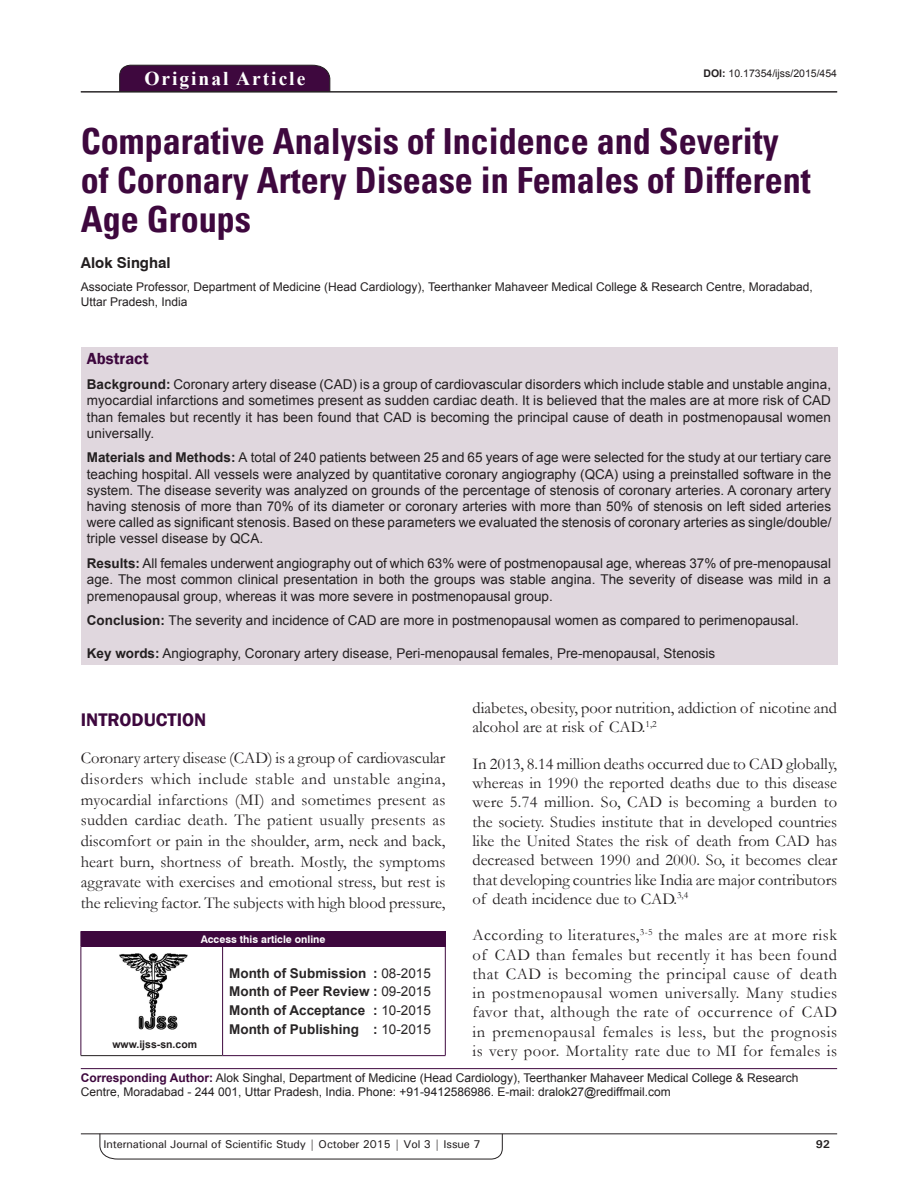
<style>
.page{position:relative;width:918px;height:1188px;background:#fff}
.page>*{position:absolute;margin:0;border:0;box-sizing:border-box;transform-origin:0 0}
.AT{font:700 condensed 36px/39px "Univers";color:#3e083e}
.AH{font:700 19.5px "Times New Roman";letter-spacing:.1em;color:#fff}
.t1{font:600 18.75px "Franklin Gothic";color:#3e083e}
.TX{font:16.5px/19.4px "Garamond";color:#231f20;text-align:justify}
.ABSH{font:600 16.5px "Franklin Gothic";color:#3e083e}
.AU{font:700 15px "Swiss 721 BT";color:#231f20}
.ABS{font:13.5px/16.2px "Arial";color:#231f20;text-align:justify}
.HIS{font:700 13.5px/18.8px "Arial";color:#282526;text-align:justify}
.KWD{font:13.5px "Arial";color:#231f20}
.ADD{font:12px/14.4px "Arial";color:#231f20}
.AFF{font:12px/14.4px "Arial";color:#231f20}
.t2{font:500 11.25px "Univers";letter-spacing:-.01em;color:#231f20}
.t3{font:700 11.25px "Univers";color:#231f20}
.DOI{font:10.5px "Arial";color:#231f20}
.AAO{font:700 10.5px "Swiss 721 BT";color:#fff}
.Web{font:700 10.5px "Arial";color:#231f20}
.s1{font-weight:700}
.s2{font-weight:400}
.s3{font-weight:700;color:#3e083e}
</style>
<div class="page">
<hr style="left:81px;top:1134px;width:756px;height:1px;background:#231f20">
<svg style="left:100px;top:1133px;width:403px;height:26px"></svg>
<div style="left:119px;top:65px;width:211px;height:26px;background:#3e083e"></div>
<hr style="left:81px;top:91px;width:756px;height:1px;background:#231f20">
<div style="left:81px;top:347px;width:756px;height:317px;background:#e0d7de"></div>
<img style="left:119px;top:953px;width:69px;height:76px">
<div style="left:81px;top:931px;width:364px;height:15px;background:#3e083e"></div>
<svg style="left:445px;top:931px;width:1px;height:15px"></svg>
<hr style="left:81px;top:946px;width:142px;height:1px;background:#3e083e">
<hr style="left:81px;top:947px;width:1px;height:108px;background:#3e083e">
<hr style="left:81px;top:1055px;width:142px;height:1px;background:#231f20">
<hr style="left:223px;top:946px;width:223px;height:1px;background:#3e083e">
<hr style="left:222px;top:947px;width:1px;height:108px;background:#3e083e">
<hr style="left:445px;top:947px;width:1px;height:108px;background:#3e083e">
<hr style="left:223px;top:1055px;width:223px;height:1px;background:#3e083e">
<hr style="left:81px;top:1068px;width:756px;height:1px;background:#3e083e">
<p class="AH" style="left:144px;top:64px;width:162px">Original Article</p>
<p class="DOI" style="left:703px;top:66px;width:135px"><span class="s1">DOI:</span> 10.17354/ijss/2015/454</p>
<p class="AT" style="left:81px;top:122px;width:731px">Comparative Analysis of Incidence and Severity of Coronary Artery Disease in Females of Different<br>Age Groups</p>
<p class="AU" style="left:81px;top:254px;width:91px">Alok Singhal</p>
<p class="AFF" style="left:81px;top:280px;width:734px">Associate Professor, Department of Medicine (Head Cardiology), Teerthanker Mahaveer Medical College &amp; Research Centre, Moradabad,<br>Uttar Pradesh, India</p>
<p class="ABSH" style="left:87px;top:349px;width:63px">Abstract</p>
<p class="ABS" style="left:87px;top:376px;width:746px"><span class="s1">Background:</span> Coronary artery disease (CAD) is a group of cardiovascular disorders which include stable and unstable angina, myocardial infarctions and sometimes present as sudden cardiac death. It is believed that the males are at more risk of CAD than females but recently it has been found that CAD is becoming the principal cause of death in postmenopausal women universally.</p>
<p class="ABS" style="left:87px;top:450px;width:746px"><span class="s1">Materials and Methods:</span> A total of 240 patients between 25 and 65 years of age were selected for the study at our tertiary care teaching hospital. All vessels were analyzed by quantitative coronary angiography (QCA) using a preinstalled software in the system. The disease severity was analyzed on grounds of the percentage of stenosis of coronary arteries. A coronary artery having stenosis of more than 70% of its diameter or coronary arteries with more than 50% of stenosis on left sided arteries were called as significant stenosis. Based on these parameters we evaluated the stenosis of coronary arteries as single/double/ triple vessel disease by QCA.</p>
<p class="ABS" style="left:87px;top:555px;width:746px"><span class="s1">Results:</span> All females underwent angiography out of which 63% were of postmenopausal age, whereas 37% of pre-menopausal age. The most common clinical presentation in both the groups was stable angina. The severity of disease was mild in a premenopausal group, whereas it was more severe in postmenopausal group.</p>
<p class="ABS" style="left:87px;top:612px;width:714px"><span class="s1">Conclusion:</span> The severity and incidence of CAD are more in postmenopausal women as compared to perimenopausal.</p>
<p class="KWD" style="left:87px;top:644px;width:630px"><span class="s1">Key words:</span> Angiography, Coronary artery disease, Peri-menopausal females, Pre-menopausal, Stenosis</p>
<p class="TX" style="left:473px;top:698px;width:366px">diabetes, obesity, poor nutrition, addiction of nicotine and alcohol are at risk of CAD.<sup>1,2</sup></p>
<p class="TX" style="left:473px;top:754px;width:366px">In 2013, 8.14 million deaths occurred due to CAD globally, whereas in 1990 the reported deaths due to this disease were 5.74 million. So, CAD is becoming a burden to the society. Studies institute that in developed countries like the United States the risk of death from CAD has decreased between 1990 and 2000. So, it becomes clear that developing countries like India are major contributors of death incidence due to CAD.<sup>3,4</sup></p>
<p class="TX" style="left:473px;top:925px;width:366px">According to literatures,<sup>3-5</sup> the males are at more risk of CAD than females but recently it has been found that CAD is becoming the principal cause of death in postmenopausal women universally. Many studies favor that, although the rate of occurrence of CAD in premenopausal females is less, but the prognosis is very poor. Mortality rate due to MI for females is</p>
<h1 class="t1" style="left:81px;top:708px;width:127px">INTRODUCTION</h1>
<p class="TX" style="left:81px;top:748px;width:366px;line-height:20.7px">Coronary artery disease (CAD) is a group of cardiovascular disorders which include stable and unstable angina, myocardial infarctions (MI) and sometimes present as sudden cardiac death. The patient usually presents as discomfort or pain in the shoulder, arm, neck and back, heart burn, shortness of breath. Mostly, the symptoms aggravate with exercises and emotional stress, but rest is the relieving factor. The subjects with high blood pressure,</p>
<p class="AAO" style="left:201px;top:933px;width:126px">Access this article online</p>
<p class="HIS" style="left:229px;top:964px;width:203px">Month of Submission : <span class="s2">08-2015<br></span>Month of Peer Review : <span class="s2">09-2015<br></span>Month of Acceptance : <span class="s2">10-2015<br></span>Month of Publishing : <span class="s2">10-2015</span></p>
<p class="ADD" style="left:81px;top:1070px;width:719px"><span class="s3">Corresponding Author:</span> Alok Singhal, Department of Medicine (Head Cardiology), Teerthanker Mahaveer Medical College &amp; Research<br>Centre, Moradabad - 244 001, Uttar Pradesh, India. Phone: +91-9412586986. E-mail: dralok27@rediffmail.com</p>
<p class="Web" style="left:112px;top:1037px;width:86px">www.ijss-sn.com</p>
<p class="t2" style="left:104px;top:1137px;width:378px">International Journal of Scientific Study | October 2015 | Vol 3 | Issue 7</p>
<p class="t3" style="left:816px;top:1137px;width:16px">92</p>
</div>
